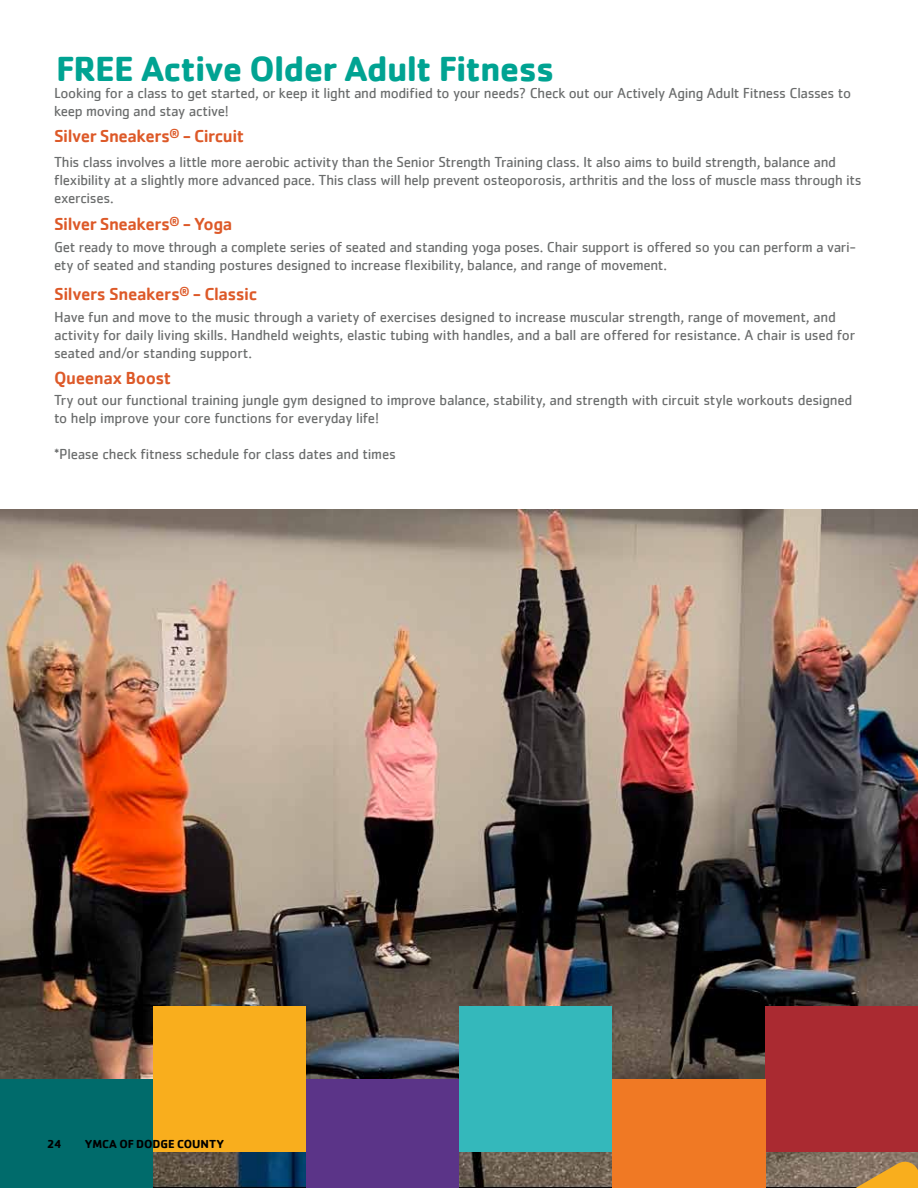
<style>
.page{position:relative;width:918px;height:1188px;background:#fff}
.page>*{position:absolute;margin:0;border:0;box-sizing:border-box;transform-origin:0 0}
.t1{font:700 36px "Cachet";letter-spacing:-.025em;color:#00a392}
.t2{font:500 18px "Cachet";letter-spacing:-.025em;color:#dd5928}
.t3{font:15px/18px "Cachet";letter-spacing:-.02em;color:#6a6c6c}
.t4{font:700 12px "Cachet";letter-spacing:-.005em;color:#000}
</style>
<div class="page">
<img style="left:0;top:510px;width:918px;height:678px">
<div style="left:765px;top:1006px;width:153px;height:146px;background:#aa2a31"></div>
<div style="left:612px;top:1079px;width:153px;height:109px;background:#f07924"></div>
<div style="left:459px;top:1006px;width:153px;height:146px;background:#34b8bb"></div>
<div style="left:306px;top:1079px;width:153px;height:109px;background:#5b3488"></div>
<div style="left:153px;top:1006px;width:153px;height:146px;background:#f9ae1d"></div>
<div style="left:0;top:1079px;width:153px;height:109px;background:#006b6b"></div>
<svg style="left:786px;top:1160px;width:132px;height:28px;background:#a38352"></svg>
<h1 class="t1" style="left:56px;top:46px;width:500px">FREE Active Older Adult Fitness</h1>
<p class="t3" style="left:54px;top:83px;width:799px">Looking for a class to get started, or keep it light and modified to your needs? Check out our Actively Aging Adult Fitness Classes to keep moving and stay active!</p>
<p class="t2" style="left:54px;top:125px;width:192px">Silver Sneakers<sup>®</sup> - Circuit</p>
<p class="t3" style="left:54px;top:153px;width:809px">This class involves a little more aerobic activity than the Senior Strength Training class. It also aims to build strength, balance and flexibility at a slightly more advanced pace. This class will help prevent osteoporosis, arthritis and the loss of muscle mass through its exercises.</p>
<p class="t2" style="left:54px;top:213px;width:180px">Silver Sneakers<sup>®</sup> - Yoga</p>
<p class="t3" style="left:54px;top:237px;width:804px">Get ready to move through a complete series of seated and standing yoga poses. Chair support is offered so you can perform a vari&shy;ety of seated and standing postures designed to increase flexibility, balance, and range of movement.</p>
<p class="t2" style="left:54px;top:283px;width:205px">Silvers Sneakers<sup>®</sup> - Classic</p>
<p class="t3" style="left:54px;top:308px;width:803px">Have fun and move to the music through a variety of exercises designed to increase muscular strength, range of movement, and activity for daily living skills. Handheld weights, elastic tubing with handles, and a ball are offered for resistance. A chair is used for seated and/or standing support.</p>
<p class="t2" style="left:54px;top:367px;width:119px">Queenax Boost</p>
<p class="t3" style="left:54px;top:391px;width:800px">Try out our functional training jungle gym designed to improve balance, stability, and strength with circuit style workouts designed to help improve your core functions for everyday life!</p>
<p class="t3" style="left:54px;top:445px;width:343px">*Please check fitness schedule for class dates and times</p>
<p class="t4" style="left:47px;top:1136px;width:16px">24</p>
<p class="t4" style="left:85px;top:1136px;width:141px">YMCA OF DODGE COUNTY</p>
</div>
